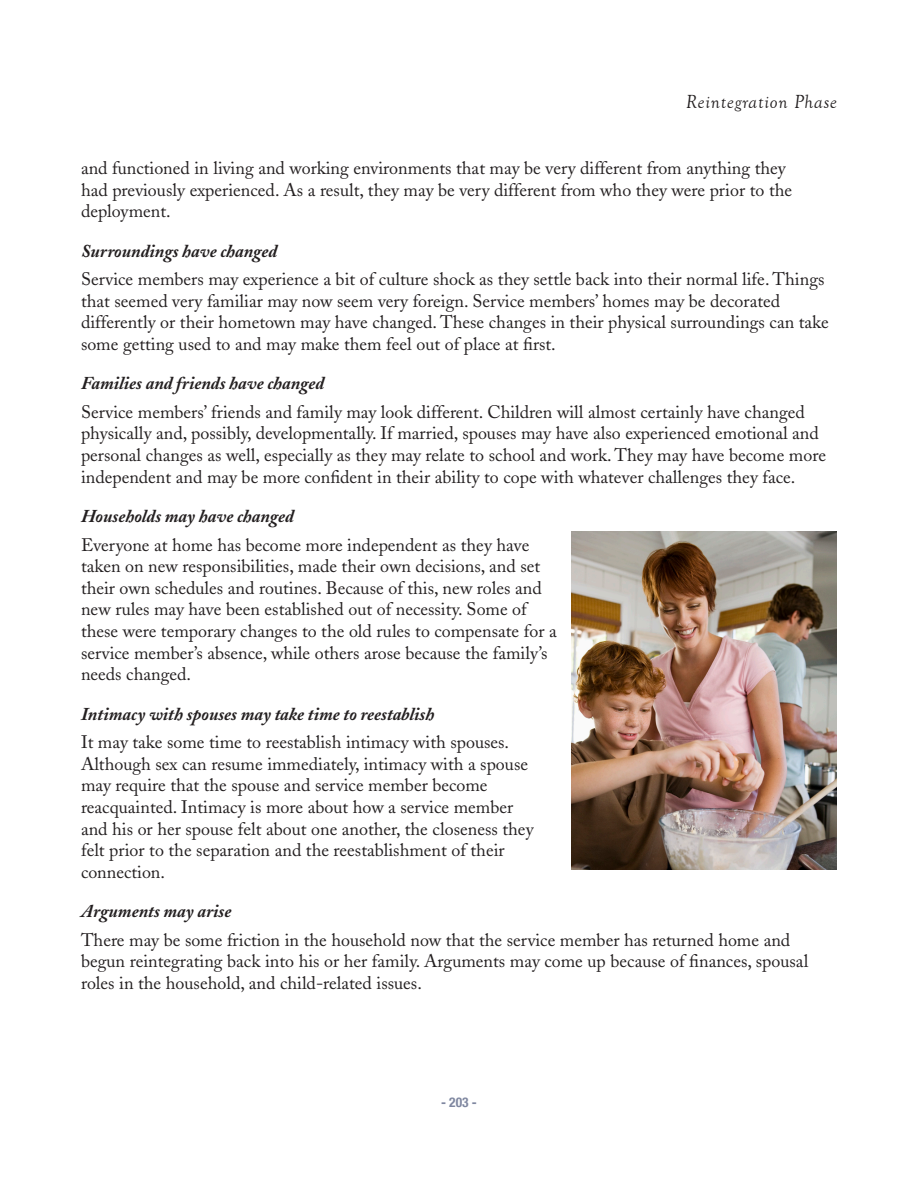
<style>
.page{position:relative;width:918px;height:1188px;background:#fff}
.page>*{position:absolute;margin:0;border:0;box-sizing:border-box;transform-origin:0 0}
.Folio_-_header{font:italic 19.5px "Goudy Old Style T";letter-spacing:.04em;color:#231f20}
.t1{font:18px/21.6px "Adobe Caslon";color:#231f20}
.Heading_5{font:italic 700 18px "Adobe Caslon";color:#231f20}
.t2{font:700 condensed 13.5px "Helvetica Neue";color:#7f87a0}
</style>
<div class="page">
<img style="left:571px;top:532px;width:266px;height:337px">
<p class="Folio_-_header" style="left:686px;top:91px;width:153px">Reintegration Phase</p>
<p class="t1" style="left:81px;top:157px;width:713px">and functioned in living and working environments that may be very different from anything they had previously experienced. As a result, they may be very different from who they were prior to the deployment.</p>
<p class="Heading_5" style="left:81px;top:241px;width:198px">Surroundings have changed</p>
<p class="t1" style="left:81px;top:268px;width:749px">Service members may experience a bit of culture shock as they settle back into their normal life. Things that seemed very familiar may now seem very foreign. Service members’ homes may be decorated differently or their hometown may have changed. These changes in their physical surroundings can take some getting used to and may make them feel out of place at first.</p>
<p class="Heading_5" style="left:81px;top:373px;width:245px">Families and friends have changed</p>
<p class="t1" style="left:81px;top:401px;width:747px">Service members’ friends and family may look different. Children will almost certainly have changed physically and, possibly, developmentally. If married, spouses may have also experienced emotional and personal changes as well, especially as they may relate to school and work. They may have become more independent and may be more confident in their ability to cope with whatever challenges they face.</p>
<p class="Heading_5" style="left:81px;top:506px;width:214px">Households may have changed</p>
<p class="t1" style="left:81px;top:534px;width:477px">Everyone at home has become more independent as they have taken on new responsibilities, made their own decisions, and set their own schedules and routines. Because of this, new roles and new rules may have been established out of necessity. Some of these were temporary changes to the old rules to compensate for a service member’s absence, while others arose because the family’s needs changed.</p>
<p class="Heading_5" style="left:81px;top:704px;width:355px">Intimacy with spouses may take time to reestablish</p>
<p class="t1" style="left:81px;top:731px;width:454px">It may take some time to reestablish intimacy with spouses.<br>Although sex can resume immediately, intimacy with a spouse may require that the spouse and service member become reacquainted. Intimacy is more about how a service member and his or her spouse felt about one another, the closeness they felt prior to the separation and the reestablishment of their connection.</p>
<p class="Heading_5" style="left:81px;top:901px;width:152px">Arguments may arise</p>
<p class="t1" style="left:81px;top:929px;width:729px">There may be some friction in the household now that the service member has returned home and begun reintegrating back into his or her family. Arguments may come up because of finances, spousal roles in the household, and child-related issues.</p>
<p class="t2" style="left:441px;top:1094px;width:37px">- 203 -</p>
</div>
